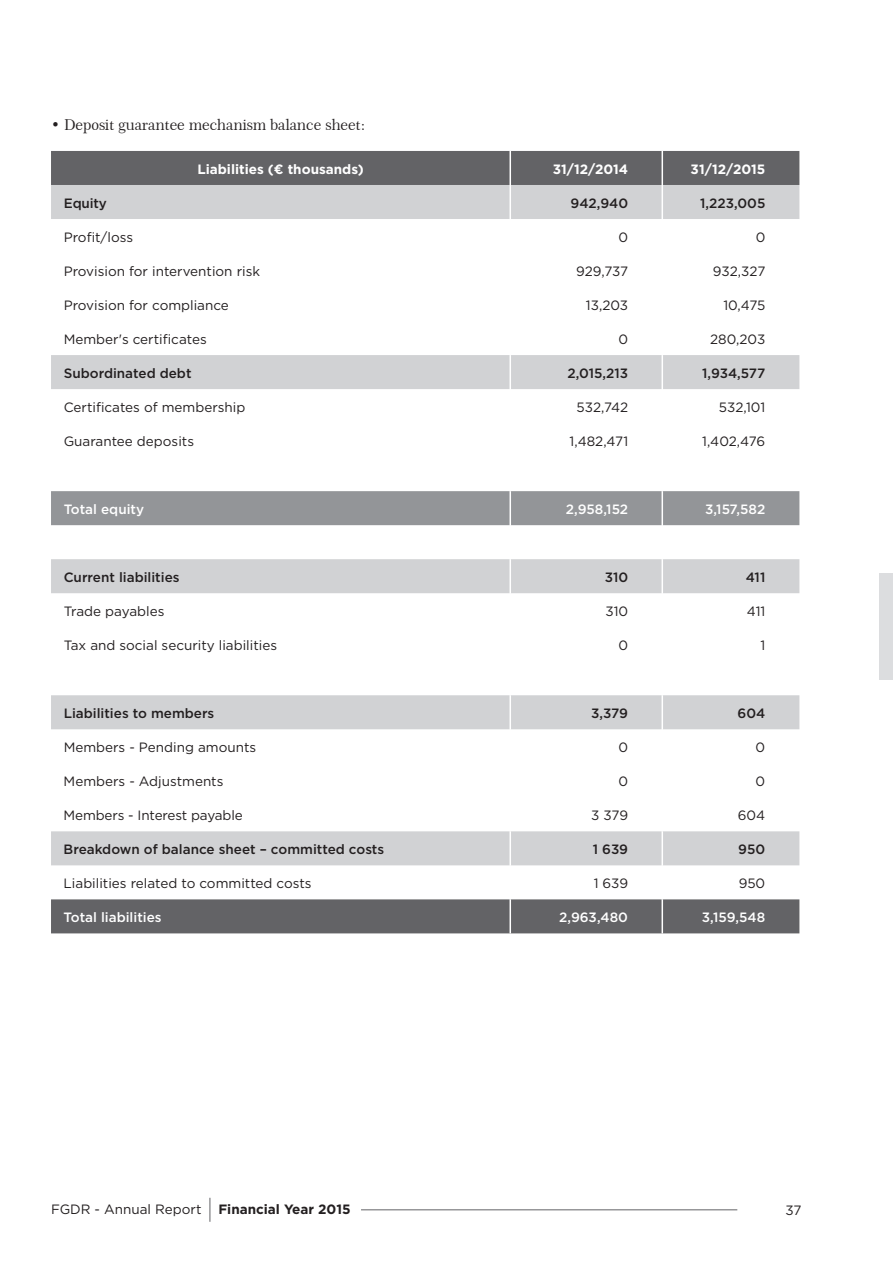
<style>
.page{position:relative;width:893px;height:1263px;background:#fff}
.page>*{position:absolute;margin:0;border:0;box-sizing:border-box;transform-origin:0 0}
.t1{font:15px "Century 751 BT Roman No 2 B";color:#231f20}
.t2{font:13.5px "Gotham HTF";color:#231f20}
.t3{font:500 13.5px "Gotham HTF";color:#231f20}
.t4{font:500 13.5px "Gotham HTF";color:#fff}
.t5{font:700 13.5px "Gotham HTF";color:#fff}
.t6{font:700 13.5px "Gotham HTF";color:#231f20}
</style>
<div class="page">
<svg style="left:210px;top:1198px;width:1px;height:24px"></svg>
<hr style="left:361px;top:1209px;width:376px;height:1px;background:#636366">
<div style="left:51px;top:151px;width:748px;height:34px;background:#636366"></div>
<svg style="left:51px;top:185px;width:748px;height:680px"></svg>
<div style="left:51px;top:491px;width:748px;height:34px;background:#939598"></div>
<div style="left:51px;top:899px;width:748px;height:34px;background:#636366"></div>
<hr style="left:509px;top:151px;width:2px;height:34px;background:#fff">
<hr style="left:509px;top:185px;width:2px;height:34px;background:#fff">
<hr style="left:509px;top:219px;width:2px;height:34px;background:#fff">
<hr style="left:509px;top:253px;width:2px;height:34px;background:#fff">
<hr style="left:509px;top:287px;width:2px;height:34px;background:#fff">
<hr style="left:509px;top:321px;width:2px;height:34px;background:#fff">
<hr style="left:509px;top:355px;width:2px;height:34px;background:#fff">
<hr style="left:509px;top:389px;width:2px;height:34px;background:#fff">
<hr style="left:509px;top:423px;width:2px;height:34px;background:#fff">
<hr style="left:509px;top:457px;width:2px;height:34px;background:#fff">
<hr style="left:509px;top:491px;width:2px;height:34px;background:#fff">
<hr style="left:509px;top:525px;width:2px;height:34px;background:#fff">
<hr style="left:509px;top:559px;width:2px;height:34px;background:#fff">
<hr style="left:509px;top:593px;width:2px;height:34px;background:#fff">
<hr style="left:509px;top:627px;width:2px;height:34px;background:#fff">
<hr style="left:509px;top:661px;width:2px;height:34px;background:#fff">
<hr style="left:509px;top:695px;width:2px;height:34px;background:#fff">
<hr style="left:509px;top:729px;width:2px;height:34px;background:#fff">
<hr style="left:509px;top:763px;width:2px;height:34px;background:#fff">
<hr style="left:509px;top:797px;width:2px;height:34px;background:#fff">
<hr style="left:509px;top:831px;width:2px;height:34px;background:#fff">
<hr style="left:509px;top:899px;width:2px;height:34px;background:#fff">
<hr style="left:661px;top:151px;width:2px;height:34px;background:#fff">
<hr style="left:661px;top:185px;width:2px;height:34px;background:#fff">
<hr style="left:661px;top:219px;width:2px;height:34px;background:#fff">
<hr style="left:661px;top:253px;width:2px;height:34px;background:#fff">
<hr style="left:661px;top:287px;width:2px;height:34px;background:#fff">
<hr style="left:661px;top:321px;width:2px;height:34px;background:#fff">
<hr style="left:661px;top:355px;width:2px;height:34px;background:#fff">
<hr style="left:661px;top:389px;width:2px;height:34px;background:#fff">
<hr style="left:661px;top:423px;width:2px;height:34px;background:#fff">
<hr style="left:661px;top:457px;width:2px;height:34px;background:#fff">
<hr style="left:661px;top:491px;width:2px;height:34px;background:#fff">
<hr style="left:661px;top:525px;width:2px;height:34px;background:#fff">
<hr style="left:661px;top:559px;width:2px;height:34px;background:#fff">
<hr style="left:661px;top:593px;width:2px;height:34px;background:#fff">
<hr style="left:661px;top:627px;width:2px;height:34px;background:#fff">
<hr style="left:661px;top:661px;width:2px;height:34px;background:#fff">
<hr style="left:661px;top:695px;width:2px;height:34px;background:#fff">
<hr style="left:661px;top:729px;width:2px;height:34px;background:#fff">
<hr style="left:661px;top:763px;width:2px;height:34px;background:#fff">
<hr style="left:661px;top:797px;width:2px;height:34px;background:#fff">
<hr style="left:661px;top:831px;width:2px;height:34px;background:#fff">
<hr style="left:661px;top:899px;width:2px;height:34px;background:#fff">
<div style="left:879px;top:573px;width:14px;height:106px;background:#dcdddf"></div>
<p class="t1" style="left:51px;top:116px;width:316px">• Deposit guarantee mechanism balance sheet:</p>
<p class="t5" style="left:197px;top:161px;width:168px">Liabilities (¤ thousands)</p>
<p class="t5" style="left:553px;top:161px;width:77px">31/12/2014</p>
<p class="t5" style="left:691px;top:161px;width:76px">31/12/2015</p>
<p class="t3" style="left:64px;top:195px;width:45px">Equity</p>
<p class="t3" style="left:570px;top:195px;width:59px">942,940</p>
<p class="t3" style="left:700px;top:195px;width:67px">1,223,005</p>
<p class="t2" style="left:64px;top:229px;width:71px">Profit/loss</p>
<p class="t2" style="left:619px;top:229px;width:11px">0</p>
<p class="t2" style="left:756px;top:229px;width:11px">0</p>
<p class="t2" style="left:64px;top:263px;width:198px">Provision for intervention risk</p>
<p class="t2" style="left:576px;top:263px;width:54px">929,737</p>
<p class="t2" style="left:713px;top:263px;width:54px">932,327</p>
<p class="t2" style="left:64px;top:297px;width:167px">Provision for compliance</p>
<p class="t2" style="left:586px;top:297px;width:44px">13,203</p>
<p class="t2" style="left:723px;top:297px;width:44px">10,475</p>
<p class="t2" style="left:64px;top:331px;width:144px">Member's certificates</p>
<p class="t2" style="left:619px;top:331px;width:11px">0</p>
<p class="t2" style="left:710px;top:331px;width:57px">280,203</p>
<p class="t3" style="left:64px;top:365px;width:129px">Subordinated debt</p>
<p class="t3" style="left:568px;top:365px;width:62px">2,015,213</p>
<p class="t3" style="left:702px;top:365px;width:65px">1,934,577</p>
<p class="t2" style="left:64px;top:399px;width:183px">Certificates of membership</p>
<p class="t2" style="left:577px;top:399px;width:53px">532,742</p>
<p class="t2" style="left:719px;top:399px;width:48px">532,101</p>
<p class="t2" style="left:64px;top:433px;width:132px">Guarantee deposits</p>
<p class="t2" style="left:569px;top:433px;width:60px">1,482,471</p>
<p class="t2" style="left:702px;top:433px;width:65px">1,402,476</p>
<p class="t4" style="left:64px;top:501px;width:82px">Total equity</p>
<p class="t4" style="left:566px;top:501px;width:64px">2,958,152</p>
<p class="t4" style="left:705px;top:501px;width:62px">3,157,582</p>
<p class="t3" style="left:64px;top:569px;width:117px">Current liabilities</p>
<p class="t3" style="left:605px;top:569px;width:25px">310</p>
<p class="t3" style="left:746px;top:569px;width:21px">411</p>
<p class="t2" style="left:64px;top:604px;width:102px">Trade payables</p>
<p class="t2" style="left:605px;top:604px;width:24px">310</p>
<p class="t2" style="left:747px;top:604px;width:20px">411</p>
<p class="t2" style="left:64px;top:638px;width:215px">Tax and social security liabilities</p>
<p class="t2" style="left:618px;top:638px;width:11px">0</p>
<p class="t2" style="left:760px;top:638px;width:6px">1</p>
<p class="t3" style="left:64px;top:705px;width:152px">Liabilities to members</p>
<p class="t3" style="left:591px;top:705px;width:38px">3,379</p>
<p class="t3" style="left:737px;top:705px;width:29px">604</p>
<p class="t2" style="left:64px;top:740px;width:194px">Members - Pending amounts</p>
<p class="t2" style="left:618px;top:740px;width:11px">0</p>
<p class="t2" style="left:756px;top:740px;width:11px">0</p>
<p class="t2" style="left:64px;top:774px;width:161px">Members - Adjustments</p>
<p class="t2" style="left:618px;top:774px;width:11px">0</p>
<p class="t2" style="left:756px;top:774px;width:11px">0</p>
<p class="t2" style="left:64px;top:808px;width:181px">Members - I nterest payable</p>
<p class="t2" style="left:591px;top:808px;width:38px">3 379</p>
<p class="t2" style="left:738px;top:808px;width:29px">604</p>
<p class="t3" style="left:64px;top:841px;width:322px">Breakdown of balance sheet – committed costs</p>
<p class="t3" style="left:593px;top:841px;width:37px">1 639</p>
<p class="t3" style="left:738px;top:841px;width:28px">950</p>
<p class="t2" style="left:64px;top:876px;width:250px">Liabilities related to committed costs</p>
<p class="t2" style="left:594px;top:876px;width:36px">1 639</p>
<p class="t2" style="left:739px;top:876px;width:28px">950</p>
<p class="t4" style="left:64px;top:909px;width:100px">Total liabilities</p>
<p class="t4" style="left:559px;top:909px;width:70px">2,963,480</p>
<p class="t4" style="left:702px;top:909px;width:65px">3,159,548</p>
<p class="t6" style="left:218px;top:1202px;width:134px">Financial Year 2015</p>
<p class="t2" style="left:51px;top:1202px;width:152px">FGDR - Annual Report</p>
<p class="t2" style="left:785px;top:1203px;width:17px">37</p>
</div>
